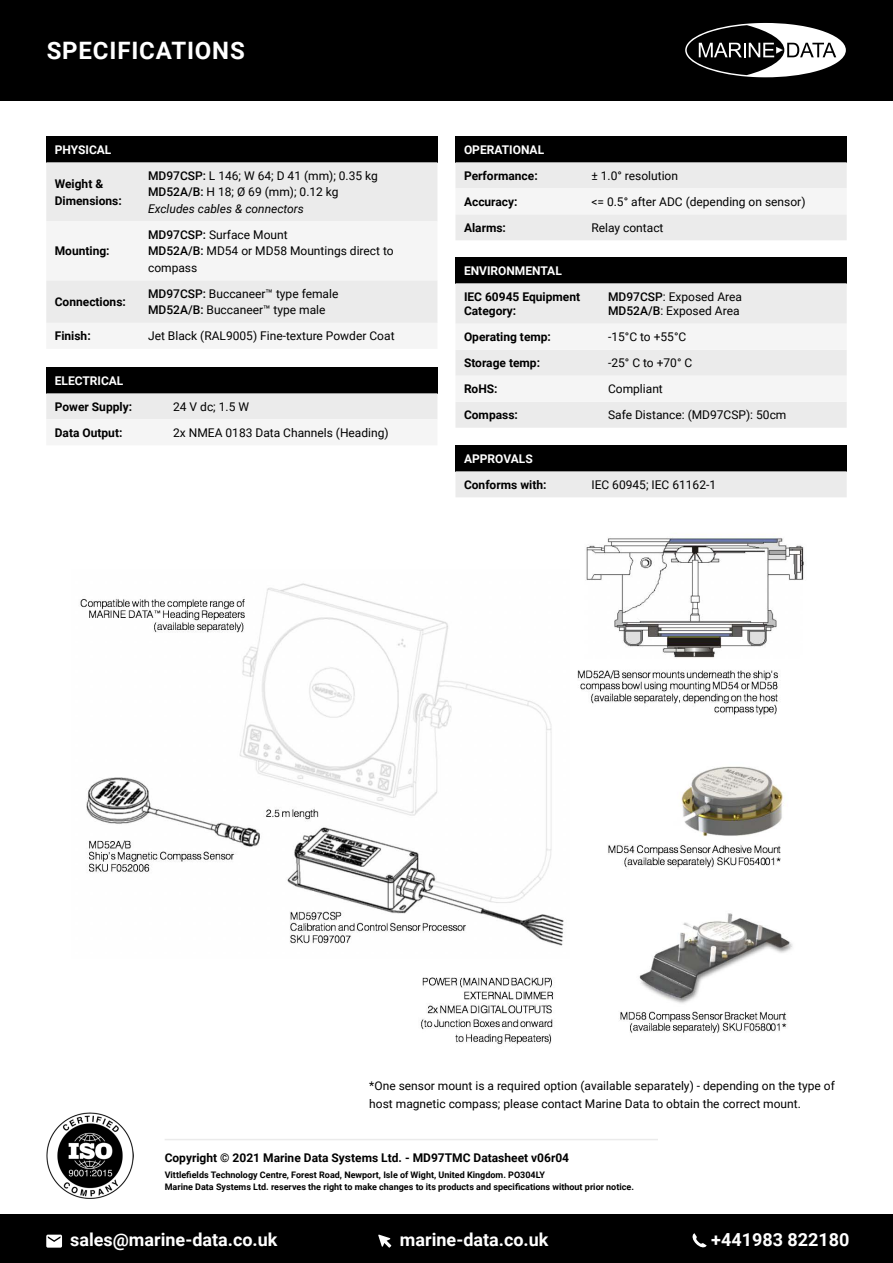
<style>
.page{position:relative;width:893px;height:1263px;background:#fff}
.page>*{position:absolute;margin:0;border:0;box-sizing:border-box;transform-origin:0 0}
.t1{font:700 24px "Roboto";letter-spacing:.035em;color:#fff}
.t2{font:700 18px "Roboto";color:#fff}
.t3{font:12px/16.5px "Roboto";color:#000}
.t4{font:700 12px/14.4px "Roboto";color:#000}
.t5{font:700 12px "Roboto";color:#fff}
.t6{font:700 9px/12px "Roboto";color:#000}
.s1{font-weight:500}
.s2{font-style:italic}
</style>
<div class="page">
<div style="left:0;top:1214px;width:893px;height:49px;background:#000"></div>
<svg style="left:692px;top:1233px;width:15px;height:15px"></svg>
<svg style="left:378px;top:1234px;width:13px;height:13px"></svg>
<svg style="left:46px;top:1234px;width:16px;height:13px"></svg>
<div style="left:0;top:0;width:893px;height:100px;background:#000"></div>
<svg style="left:685px;top:23px;width:161px;height:54px"></svg>
<img style="left:46px;top:1112px;width:87px;height:87px">
<hr style="left:165px;top:1139px;width:493px;height:1px;background:#ebebeb">
<div style="left:455px;top:136px;width:392px;height:26px;background:#000"></div>
<svg style="left:455px;top:162px;width:392px;height:78px"></svg>
<div style="left:455px;top:257px;width:392px;height:26px;background:#000"></div>
<div style="left:455px;top:283px;width:392px;height:145px;background:#ebebeb"></div>
<svg style="left:455px;top:324px;width:392px;height:78px"></svg>
<div style="left:455px;top:445px;width:392px;height:26px;background:#000"></div>
<div style="left:455px;top:471px;width:392px;height:26px;background:#ebebeb"></div>
<div style="left:46px;top:136px;width:391px;height:26px;background:#000"></div>
<div style="left:46px;top:162px;width:391px;height:59px;background:#ebebeb"></div>
<div style="left:46px;top:280px;width:391px;height:43px;background:#ebebeb"></div>
<div style="left:46px;top:367px;width:391px;height:26px;background:#000"></div>
<div style="left:46px;top:393px;width:391px;height:26px;background:#ebebeb"></div>
<img style="left:80px;top:536px;width:724px;height:509px">
<h1 class="t1" style="left:47px;top:33px;width:200px">SPECIFICATIONS</h1>
<p class="t5" style="left:55px;top:141px;width:58px">PHYSICAL</p>
<p class="t4" style="left:55px;top:175px;width:68px;line-height:16.5px">Weight &amp;<br>Dimensions:</p>
<p class="t3" style="left:148px;top:167px;width:231px"><span class="s1">MD97CSP:</span> L 146; W 64; D 41 (mm); 0.35 kg<br><span class="s1">MD52A/B:</span> H 18; Ø 69 (mm); 0.12 kg<br><span class="s2">Excludes cables &amp; connectors</span></p>
<p class="t4" style="left:55px;top:243px;width:56px">Mounting:</p>
<p class="t3" style="left:148px;top:226px;width:247px"><span class="s1">MD97CSP:</span> Surface Mount<br><span class="s1">MD52A/B:</span> MD54 or MD58 Mountings direct to compass</p>
<p class="t4" style="left:55px;top:294px;width:73px">Connections:</p>
<p class="t3" style="left:148px;top:285px;width:192px"><span class="s1">MD97CSP:</span> Buccaneer™ type female<br><span class="s1">MD52A/B:</span> Buccaneer™ type male</p>
<p class="t4" style="left:55px;top:328px;width:37px">Finish:</p>
<p class="t3" style="left:148px;top:327px;width:248px">Jet Black (RAL9005) Fine-texture Powder Coat</p>
<p class="t5" style="left:55px;top:372px;width:70px">ELECTRICAL</p>
<p class="t4" style="left:55px;top:399px;width:79px">Power Supply:</p>
<p class="t3" style="left:173px;top:398px;width:77px">24 V dc; 1.5 W</p>
<p class="t4" style="left:55px;top:425px;width:69px">Data Output:</p>
<p class="t3" style="left:173px;top:424px;width:217px">2x NMEA 0183 Data Channels (Heading)</p>
<p class="t5" style="left:464px;top:141px;width:82px">OPERATIONAL</p>
<p class="t4" style="left:464px;top:168px;width:75px">Performance:</p>
<p class="t3" style="left:591px;top:167px;width:88px">± 1.0° resolution</p>
<p class="t4" style="left:464px;top:194px;width:55px">Accuracy:</p>
<p class="t3" style="left:591px;top:193px;width:216px">&lt;= 0.5° after ADC (depending on sensor)</p>
<p class="t4" style="left:464px;top:220px;width:44px">Alarms:</p>
<p class="t3" style="left:591px;top:219px;width:74px">Relay contact</p>
<p class="t5" style="left:464px;top:262px;width:99px">ENVIRONMENTAL</p>
<p class="t4" style="left:464px;top:289px;width:118px">IEC 60945 Equipment<br>Category:</p>
<p class="t3" style="left:608px;top:289px;width:135px;line-height:14.4px"><span class="s1">MD97CSP</span>: Exposed Area<br><span class="s1">MD52A/B</span>: Exposed Area</p>
<p class="t4" style="left:464px;top:329px;width:89px">Operating temp:</p>
<p class="t3" style="left:608px;top:328px;width:80px">-15°C to +55°C</p>
<p class="t4" style="left:464px;top:355px;width:78px">Storage temp:</p>
<p class="t3" style="left:608px;top:354px;width:86px">-25° C to +70° C</p>
<p class="t4" style="left:464px;top:381px;width:35px">RoHS:</p>
<p class="t3" style="left:608px;top:380px;width:56px">Compliant</p>
<p class="t4" style="left:464px;top:407px;width:55px">Compass:</p>
<p class="t3" style="left:608px;top:406px;width:180px">Safe Distance: (MD97CSP): 50cm</p>
<p class="t5" style="left:464px;top:450px;width:70px">APPROVALS</p>
<p class="t4" style="left:464px;top:477px;width:84px">Conforms with:</p>
<p class="t3" style="left:591px;top:476px;width:126px">IEC 60945; IEC 61162-1</p>
<p class="t3" style="left:369px;top:1076px;width:467px;line-height:18px">*One sensor mount is a required option (available separately) - depending on the type of host magnetic compass; please contact Marine Data to obtain the correct mount.</p>
<p class="t4" style="left:165px;top:1150px;width:406px">Copyright © 2021 Marine Data Systems Ltd. - MD97TMC Datasheet v06r04</p>
<p class="t6" style="left:165px;top:1168px;width:471px">Vittlefields Technology Centre, Forest Road, Newport, Isle of Wight, United Kingdom. PO304LY<br>Marine Data Systems Ltd. reserves the right to make changes to its products and specifications without prior notice.</p>
<h2 class="t2" style="left:70px;top:1226px;width:209px">sales@marine-data.co.uk</h2>
<h2 class="t2" style="left:400px;top:1226px;width:150px">marine-data.co.uk</h2>
<h2 class="t2" style="left:711px;top:1226px;width:140px">+441983 822180</h2>
</div>
